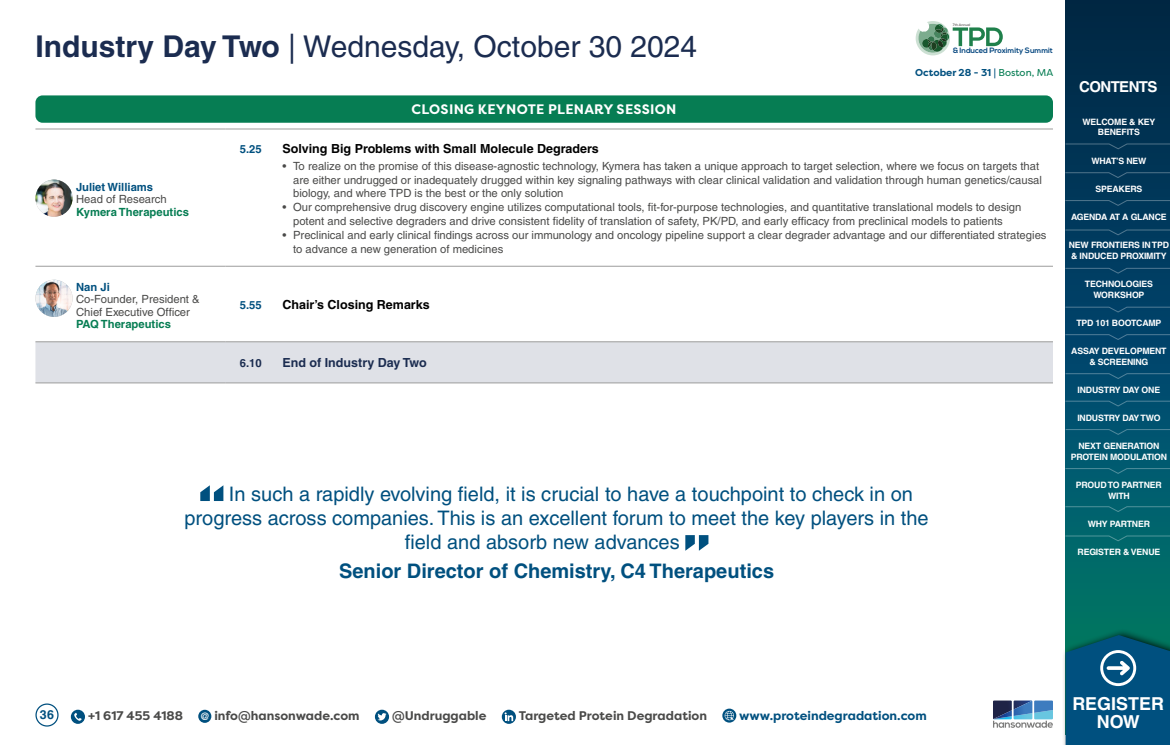
<style>
.page{position:relative;width:1170px;height:745px;background:#fff}
.page>*{position:absolute;margin:0;border:0;box-sizing:border-box;transform-origin:0 0}
.t1{font:30px "Helvetica LT Pro";color:#1b2c50}
.t2{font:20px "Helvetica LT Pro";color:#00507f}
.t3{font:700 20px "Helvetica LT Pro";color:#00507f}
.t4{font:700 17.75px/17.8px "Helvetica LT Pro";color:#fff;text-align:center}
.t5{font:700 15px "Helvetica LT Pro";letter-spacing:-.04em;color:#fff}
.t6{font:700 13.75px "Filson Pro";letter-spacing:.02em;color:#fff}
.t7{font:700 12.5px "Filson Pro";color:#4a4a49}
.t8{font:700 12.5px "Helvetica LT Pro";color:#000}
.t9{font:700 12.5px "Filson Pro";color:#00507f}
.t10{font:700 12.5px "Helvetica LT Pro";color:#1b2c50}
.t11{font:700 12.5px "Helvetica LT Pro";color:#00507f}
.t12{font:11.25px/13.8px "Helvetica LT Pro";color:#4a4a49}
.t13{font:700 11.25px "Helvetica LT Pro";color:#067d53}
.t14{font:700 11.25px "Helvetica LT Pro";color:#00507f}
.t15{font:700 11.25px "Helvetica LT Pro";color:#1b2c50}
.t16{font:700 10px "Filson Pro";color:#00507f}
.t17{font:700 8.75px/10.5px "Helvetica LT Pro";letter-spacing:-.02em;color:#fff;text-align:center}
.t18{font:700 7.62px "Nexa";letter-spacing:-.01em;color:#074880}
.t19{font:700 3.5px "Nexa";color:#726e6d}
.s1{font-weight:700}
.s2{font-weight:400;color:#067d53}
.s3{font-family:"DIN Alternate";font-size:10.38px;color:#fff}
</style>
<div class="page">
<div style="left:35px;top:342px;width:1017px;height:40px;background:#dfe1e7"></div>
<hr style="left:35px;top:129px;width:191px;height:1px;background:#9d9d9c">
<hr style="left:226px;top:129px;width:826px;height:1px;background:#9d9d9c">
<hr style="left:35px;top:266px;width:191px;height:1px;background:#9d9d9c">
<hr style="left:226px;top:266px;width:826px;height:1px;background:#9d9d9c">
<hr style="left:35px;top:341px;width:191px;height:1px;background:#9d9d9c">
<hr style="left:226px;top:341px;width:826px;height:1px;background:#9d9d9c">
<hr style="left:35px;top:382px;width:191px;height:1px;background:#9d9d9c">
<hr style="left:226px;top:382px;width:826px;height:1px;background:#9d9d9c">
<img style="left:35px;top:179px;width:38px;height:37px;border-radius:19px">
<img style="left:35px;top:279px;width:38px;height:38px;border-radius:19px">
<div style="left:35px;top:95px;width:1017px;height:28px;background:#067d53;border-radius:7px"></div>
<svg style="left:200px;top:485px;width:23px;height:15px"></svg>
<svg style="left:685px;top:535px;width:23px;height:15px"></svg>
<div style="left:35px;top:703px;width:24px;height:23px;border:1px solid #00507f;border-radius:50%"></div>
<svg style="left:71px;top:709px;width:14px;height:14px"></svg>
<svg style="left:74px;top:712px;width:8px;height:8px"></svg>
<div style="left:198px;top:709px;width:13px;height:13px;background:#00507f;border-radius:50%"></div>
<svg style="left:375px;top:709px;width:14px;height:14px"></svg>
<svg style="left:377px;top:712px;width:9px;height:8px"></svg>
<svg style="left:501px;top:709px;width:15px;height:14px"></svg>
<svg style="left:504px;top:712px;width:9px;height:8px"></svg>
<svg style="left:722px;top:708px;width:14px;height:14px"></svg>
<svg style="left:724px;top:710px;width:10px;height:9px"></svg>
<img style="left:993px;top:700px;width:18px;height:9px">
<svg style="left:993px;top:709px;width:59px;height:18px"></svg>
<img style="left:993px;top:709px;width:18px;height:9px">
<img style="left:1013px;top:700px;width:19px;height:15px">
<img style="left:1034px;top:700px;width:18px;height:12px">
<svg style="left:915px;top:21px;width:87px;height:34px"></svg>
<svg style="left:1065px;top:0;width:104px;height:627px;background:#00465e"></svg>
<div style="left:1061px;top:627px;width:108px;height:117px;background:#000;opacity:.92"></div>
<svg style="left:1065px;top:634px;width:104px;height:110px;background:#09587f"></svg>
<svg style="left:1065px;top:143px;width:104px;height:6px"></svg>
<svg style="left:1065px;top:172px;width:104px;height:6px"></svg>
<svg style="left:1065px;top:200px;width:104px;height:9px"></svg>
<svg style="left:1065px;top:229px;width:104px;height:8px"></svg>
<svg style="left:1065px;top:259px;width:104px;height:15px;background:#054065"></svg>
<svg style="left:1065px;top:306px;width:104px;height:6px"></svg>
<svg style="left:1065px;top:327px;width:104px;height:13px"></svg>
<svg style="left:1065px;top:366px;width:104px;height:13px"></svg>
<svg style="left:1065px;top:393px;width:104px;height:13px"></svg>
<svg style="left:1065px;top:428px;width:104px;height:10px"></svg>
<svg style="left:1065px;top:459px;width:104px;height:15px;background:#055e72"></svg>
<svg style="left:1065px;top:505px;width:104px;height:7px"></svg>
<svg style="left:1065px;top:527px;width:104px;height:14px"></svg>
<h1 class="t1" style="left:35px;top:29px;width:663px"><span class="s1">Industry Day Two</span> | Wednesday, October 30 2024</h1>
<p class="t6" style="left:411px;top:101px;width:266px">CLOSING KEYNOTE PLENARY SESSION</p>
<p class="t19" style="left:952px;top:23px;width:19px">7th Annual</p>
<p class="t18" style="left:952px;top:46px;width:102px">&amp; Induced Proximity Summit</p>
<p class="t16" style="left:915px;top:66px;width:139px">October 28 - 31 | <span class="s2">Boston, MA</span></p>
<p class="t14" style="left:76px;top:180px;width:79px">Juliet Williams</p>
<p class="t12" style="left:76px;top:192px;width:92px">Head of Research</p>
<p class="t13" style="left:76px;top:205px;width:114px">Kymera Therapeutics</p>
<p class="t14" style="left:76px;top:280px;width:35px">Nan Ji</p>
<p class="t12" style="left:76px;top:293px;width:125px;line-height:12.5px">Co-Founder, President &amp;<br>Chief Executive Officer</p>
<p class="t13" style="left:76px;top:317px;width:96px">PAQ Therapeutics</p>
<p class="t14" style="left:240px;top:142px;width:23px">5.25</p>
<p class="t8" style="left:282px;top:140px;width:318px">Solving Big Problems with Small Molecule Degraders</p>
<p class="t12" style="left:293px;top:159px;width:750px;text-indent:-11px">• To realize on the promise of this disease-agnostic technology, Kymera has taken a unique approach to target selection, where we focus on targets that are either undrugged or inadequately drugged within key signaling pathways with clear clinical validation and validation through human genetics/causal biology, and where TPD is the best or the only solution</p>
<p class="t12" style="left:293px;top:200px;width:729px;text-indent:-11px">• Our comprehensive drug discovery engine utilizes computational tools, fit-for-purpose technologies, and quantitative translational models to design potent and selective degraders and drive consistent fidelity of translation of safety, PK/PD, and early efficacy from preclinical models to patients</p>
<p class="t12" style="left:293px;top:228px;width:755px;text-indent:-11px">• Preclinical and early clinical findings across our immunology and oncology pipeline support a clear degrader advantage and our differentiated strategies to advance a new generation of medicines</p>
<p class="t14" style="left:240px;top:297px;width:23px">5.55</p>
<p class="t8" style="left:282px;top:296px;width:149px">Chair’s Closing Remarks</p>
<p class="t15" style="left:240px;top:356px;width:23px">6.10</p>
<p class="t10" style="left:282px;top:354px;width:146px">End of Industry Day Two</p>
<h2 class="t2" style="left:229px;top:482px;width:685px">In such a rapidly evolving field, it is crucial to have a touchpoint to check in on</h2>
<h2 class="t2" style="left:184px;top:506px;width:745px">progress across companies. This is an excellent forum to meet the key players in the</h2>
<h2 class="t2" style="left:405px;top:530px;width:276px">field and absorb new advances</h2>
<h2 class="t3" style="left:339px;top:558px;width:436px">Senior Director of Chemistry, C4 Therapeutics</h2>
<h3 class="t5" style="left:1079px;top:78px;width:80px">CONTENTS</h3>
<p class="t17" style="left:1082px;top:116px;width:74px">WELCOME &amp; KEY<br>BENEFITS</p>
<p class="t17" style="left:1091px;top:155px;width:56px">WHAT’S NEW</p>
<p class="t17" style="left:1095px;top:183px;width:48px">SPEAKERS</p>
<p class="t17" style="left:1070px;top:212px;width:97px">AGENDA AT A GLANCE</p>
<p class="t17" style="left:1068px;top:240px;width:102px;text-align:left">NEW FRONTIERS IN TPD &amp; INDUCED PROXIMITY</p>
<p class="t17" style="left:1084px;top:279px;width:70px">TECHNOLOGIES<br>WORKSHOP</p>
<p class="t17" style="left:1076px;top:317px;width:87px">TPD 101 BOOTCAMP</p>
<p class="t17" style="left:1071px;top:345px;width:97px">ASSAY DEVELOPMENT &amp; SCREENING</p>
<p class="t17" style="left:1077px;top:384px;width:84px">INDUSTRY DAY ONE</p>
<p class="t17" style="left:1077px;top:412px;width:85px">INDUSTRY DAY TWO</p>
<p class="t17" style="left:1070px;top:441px;width:98px">NEXT GENERATION<br>PROTEIN MODULATION</p>
<p class="t17" style="left:1075px;top:479px;width:87px">PROUD TO PARTNER<br>WITH</p>
<p class="t17" style="left:1087px;top:518px;width:64px">WHY PARTNER</p>
<p class="t17" style="left:1077px;top:546px;width:84px">REGISTER &amp; VENUE</p>
<p class="t17" style="left:1097px;top:186px;width:44px">BENEFITS</p>
<p class="t17" style="left:1091px;top:214px;width:56px">WHAT’S NEW</p>
<p class="t17" style="left:1095px;top:243px;width:48px">SPEAKERS</p>
<p class="t17" style="left:1093px;top:348px;width:53px">WORKSHOP</p>
<p class="t17" style="left:1089px;top:415px;width:61px">&amp; SCREENING</p>
<p class="t17" style="left:1077px;top:444px;width:84px">INDUSTRY DAY ONE</p>
<p class="t17" style="left:1107px;top:549px;width:23px">WITH</p>
<p class="t11" style="left:40px;top:706px;width:16px">36</p>
<p class="t7" style="left:88px;top:707px;width:96px">+1 617 455 4188</p>
<p class="t7" style="left:201px;top:707px;width:160px"><span class="s3">@</span> info@hansonwade.com</p>
<p class="t7" style="left:392px;top:707px;width:96px">@Undruggable</p>
<p class="t7" style="left:518px;top:707px;width:190px">Targeted Protein Degradation</p>
<p class="t9" style="left:739px;top:707px;width:189px">www.proteindegradation.com</p>
<h3 class="t4" style="left:1072px;top:694px;width:93px">REGISTER<br>NOW</h3>
</div>
